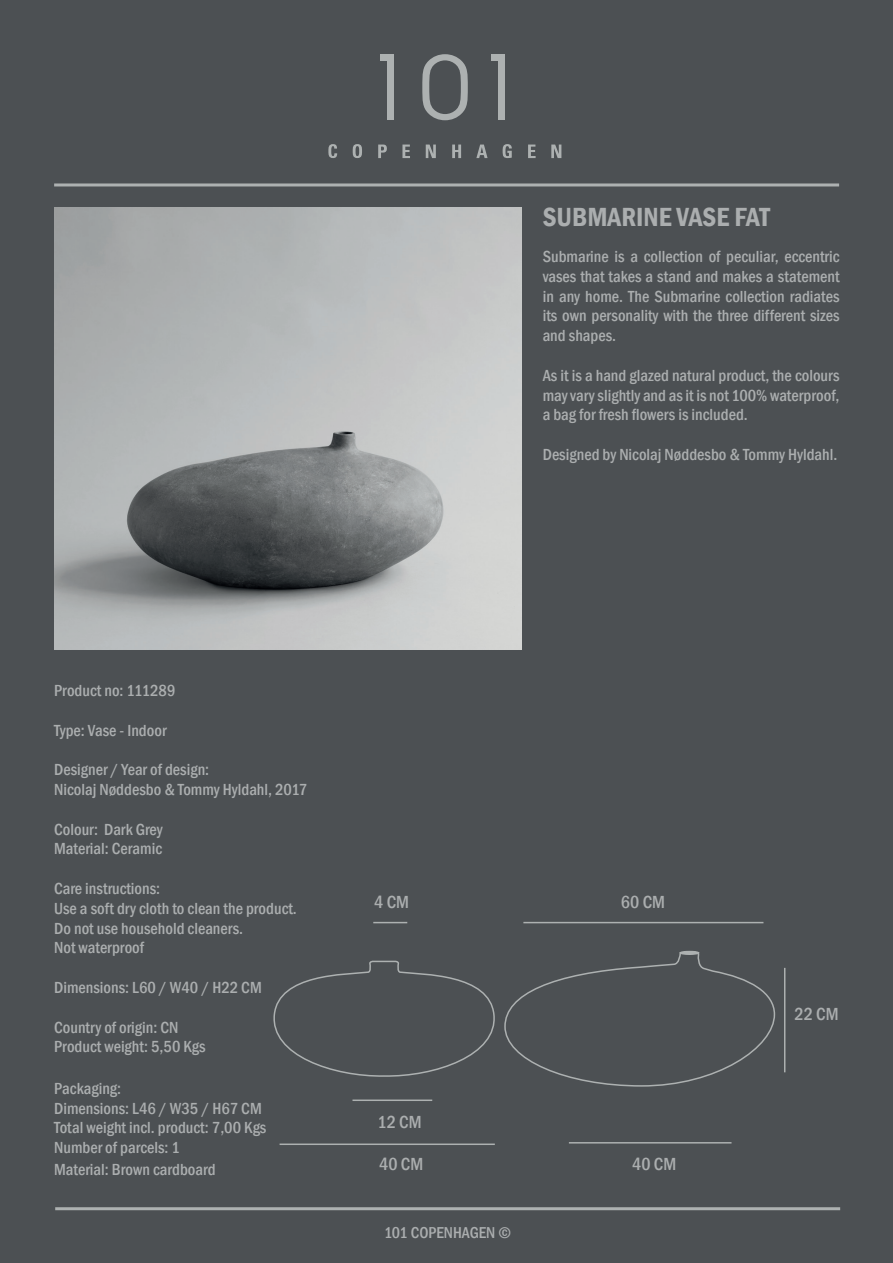
<style>
.page{position:relative;width:893px;height:1263px;background:#4c5053}
.page>*{position:absolute;margin:0;border:0;box-sizing:border-box;transform-origin:0 0}
.t1{font:600 condensed 27px "Franklin Gothic";color:#abaeaf}
.t2{font:500 condensed 18px "Franklin Gothic";color:#abaeaf}
.t3{font:500 condensed 16.5px/19.8px "Franklin Gothic";color:#abaeaf}
.t4{font:500 condensed 16.2px "Franklin Gothic";color:#abaeaf}
</style>
<div class="page">
<img style="left:54px;top:207px;width:468px;height:442px">
<svg style="left:422px;top:54px;width:46px;height:66px"></svg>
<div style="left:498px;top:58px;width:6px;height:62px;background:#adb1b1"></div>
<div style="left:491px;top:54px;width:13px;height:7px;background:#adb1b1"></div>
<div style="left:387px;top:58px;width:7px;height:62px;background:#adb1b1"></div>
<div style="left:380px;top:54px;width:13px;height:7px;background:#adb1b1"></div>
<svg style="left:328px;top:144px;width:9px;height:14px"></svg>
<svg style="left:353px;top:144px;width:9px;height:14px"></svg>
<svg style="left:378px;top:145px;width:9px;height:13px"></svg>
<svg style="left:402px;top:145px;width:8px;height:13px"></svg>
<svg style="left:426px;top:145px;width:10px;height:13px"></svg>
<svg style="left:452px;top:145px;width:9px;height:13px"></svg>
<svg style="left:476px;top:145px;width:12px;height:13px"></svg>
<svg style="left:503px;top:144px;width:9px;height:14px"></svg>
<svg style="left:528px;top:145px;width:8px;height:13px"></svg>
<svg style="left:551px;top:145px;width:10px;height:13px"></svg>
<hr style="left:54px;top:183px;width:785px;height:3px;background:#adb1b1">
<hr style="left:55px;top:1207px;width:785px;height:3px;background:#adb1b1">
<hr style="left:569px;top:1142px;width:162px;height:1px;background:#adb1b1">
<hr style="left:352px;top:1099px;width:80px;height:2px;background:#adb1b1">
<hr style="left:784px;top:968px;width:1px;height:104px;background:#adb1b1">
<hr style="left:373px;top:922px;width:34px;height:1px;background:#adb1b1">
<hr style="left:523px;top:922px;width:240px;height:1px;background:#adb1b1">
<hr style="left:280px;top:1143px;width:215px;height:2px;background:#adb1b1">
<svg style="left:273px;top:950px;width:503px;height:137px"></svg>
<h1 class="t1" style="left:543px;top:199px;width:229px">SUBMARINE VASE FAT</h1>
<p class="t3" style="left:543px;top:246px;width:298px;text-align:justify">Submarine is a collection of peculiar, eccentric vases that takes a stand and makes a statement in any home. The Submarine collection radiates its own personality with the three different sizes and shapes.</p>
<p class="t3" style="left:543px;top:365px;width:298px;text-align:justify">As it is a hand glazed natural product, the colours may vary slightly and as it is not 100% waterproof, a bag for fresh flowers is included.</p>
<p class="t3" style="left:543px;top:444px;width:296px">Designed by Nicolaj Nøddesbo &amp; Tommy Hyldahl.</p>
<p class="t3" style="left:54px;top:680px;width:123px">Product no: 111289</p>
<p class="t3" style="left:54px;top:720px;width:114px">Type: Vase - Indoor</p>
<p class="t3" style="left:54px;top:760px;width:254px">Designer / Year of design:<br>Nicolaj Nøddesbo &amp; Tommy Hyldahl, 2017</p>
<p class="t3" style="left:54px;top:819px;width:110px">Colour: Dark Grey<br>Material: Ceramic</p>
<p class="t3" style="left:54px;top:878px;width:244px">Care instructions:<br>Use a soft dry cloth to clean the product.<br>Do not use household cleaners.<br>Not waterproof</p>
<p class="t3" style="left:54px;top:977px;width:209px">Dimensions: L60 / W40 / H22 CM</p>
<p class="t3" style="left:54px;top:1017px;width:153px">Country of origin: CN<br>Product weight: 5,50 Kgs</p>
<p class="t3" style="left:54px;top:1078px;width:214px">Packaging:<br>Dimensions: L46 / W35 / H67 CM<br>Total weight incl. product: 7,00 Kgs<br>Number of parcels: 1</p>
<p class="t3" style="left:54px;top:1159px;width:163px">Material: Brown cardboard</p>
<p class="t2" style="left:374px;top:890px;width:36px">4 CM</p>
<p class="t2" style="left:621px;top:890px;width:46px">60 CM</p>
<p class="t2" style="left:378px;top:1110px;width:46px">12 CM</p>
<p class="t2" style="left:379px;top:1152px;width:46px">40 CM</p>
<p class="t2" style="left:632px;top:1152px;width:46px">40 CM</p>
<p class="t4" style="left:384px;top:1222px;width:128px">101 COPENHAGEN ©</p>
<p class="t2" style="left:794px;top:1003px;width:46px">22 CM</p>
</div>
